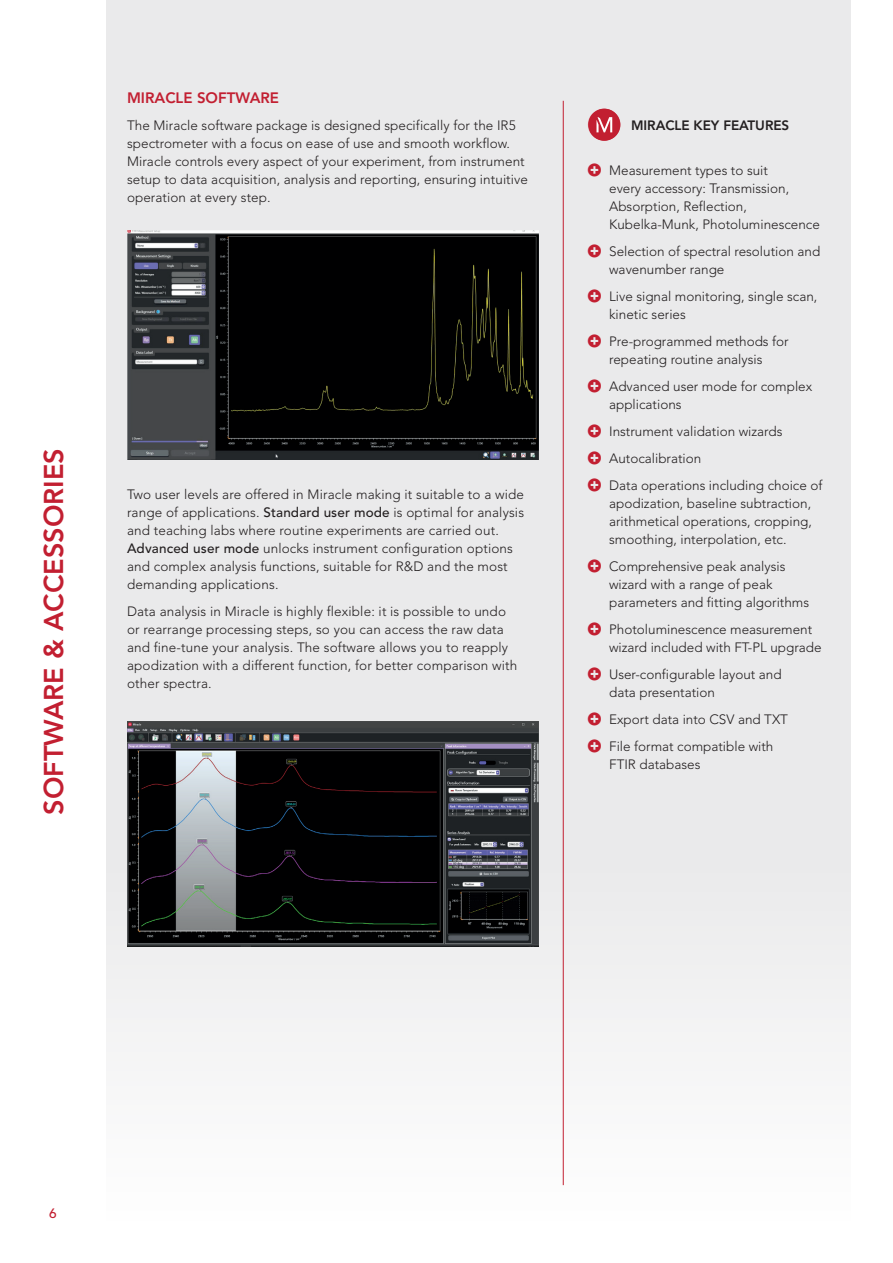
<style>
.page{position:relative;width:893px;height:1263px;background:#fff}
.page>*{position:absolute;margin:0;border:0;box-sizing:border-box;transform-origin:0 0}
.t1{font:800 27px "Avenir LT Std";color:#c21f31}
.t2{font:800 15px "Avenir LT Std";color:#c21f31}
.t3{font:300 13.5px/18px "Avenir LT Std";letter-spacing:.005em;color:#231f20}
.t4{font:800 13.5px "Avenir LT Std";letter-spacing:-.005em;color:#231f20}
.t5{font:500 13.5px "Avenir LT Std";color:#c21f31}
.s1{font-weight:500}
.s2{color:#c21f31}
</style>
<div class="page">
<div style="left:106px;top:0;width:744px;height:1220px;background:#eaeaeb"></div>
<img style="left:127px;top:721px;width:412px;height:225px">
<img style="left:127px;top:230px;width:412px;height:229px">
<hr style="left:563px;top:101px;width:1px;height:1084px;background:#c21f31">
<svg style="left:588px;top:109px;width:32px;height:32px"></svg>
<h1 class="t1" style="left:38px;top:815px;width:368px;rotate:-90deg">SOFTWARE &amp; ACCESSORIES</h1>
<p class="t2" style="left:127px;top:89px;width:154px">MIRACLE SOFTWARE</p>
<p class="t3" style="left:127px;top:116px;width:402px">The Miracle software package is designed specifically for the IR5 spectrometer with a focus on ease of use and smooth workflow.<br>Miracle controls every aspect of your experiment, from instrument setup to data acquisition, analysis and reporting, ensuring intuitive operation at every step.</p>
<p class="t3" style="left:127px;top:485px;width:399px">Two user levels are offered in Miracle making it suitable to a wide range of applications. <span class="s1">Standard user mode</span> is optimal for analysis and teaching labs where routine experiments are carried out.<br><span class="s1">Advanced user mode</span> unlocks instrument configuration options and complex analysis functions, suitable for R&amp;D and the most demanding applications.</p>
<p class="t3" style="left:127px;top:602px;width:392px">Data analysis in Miracle is highly flexible: it is possible to undo or rearrange processing steps, so you can access the raw data and fine-tune your analysis. The software allows you to reapply apodization with a different function, for better comparison with other spectra.</p>
<p class="t4" style="left:588px;top:117px;width:203px"><span class="s2">●</span> MIRACLE KEY FEATURES</p>
<p class="t3" style="left:609px;top:161px;width:212px">Measurement types to suit<br>every accessory: Transmission,<br>Absorption, Reflection,<br>Kubelka-Munk, Photoluminescence</p>
<p class="t3" style="left:609px;top:242px;width:213px">Selection of spectral resolution and wavenumber range</p>
<p class="t3" style="left:609px;top:287px;width:210px">Live signal monitoring, single scan, kinetic series</p>
<p class="t3" style="left:609px;top:332px;width:181px">Pre-programmed methods for repeating routine analysis</p>
<p class="t3" style="left:609px;top:377px;width:205px">Advanced user mode for complex applications</p>
<p class="t3" style="left:609px;top:418px;width:215px;line-height:27px">Instrument validation wizards<br>Autocalibration<br>Data operations including choice of</p>
<p class="t3" style="left:609px;top:494px;width:204px;text-align:justify">apodization, baseline subtraction, arithmetical operations, cropping, smoothing, interpolation, etc.</p>
<p class="t3" style="left:609px;top:557px;width:202px">Comprehensive peak analysis wizard with a range of peak parameters and fitting algorithms</p>
<p class="t3" style="left:609px;top:620px;width:214px">Photoluminescence measurement wizard included with FT-PL upgrade</p>
<p class="t3" style="left:609px;top:665px;width:174px">User-configurable layout and data presentation</p>
<p class="t3" style="left:609px;top:706px;width:180px;line-height:27px">Export data into CSV and TXT<br>File format compatible with</p>
<p class="t3" style="left:609px;top:755px;width:93px">FTIR databases</p>
<p class="t5" style="left:49px;top:1205px;width:9px">6</p>
</div>
